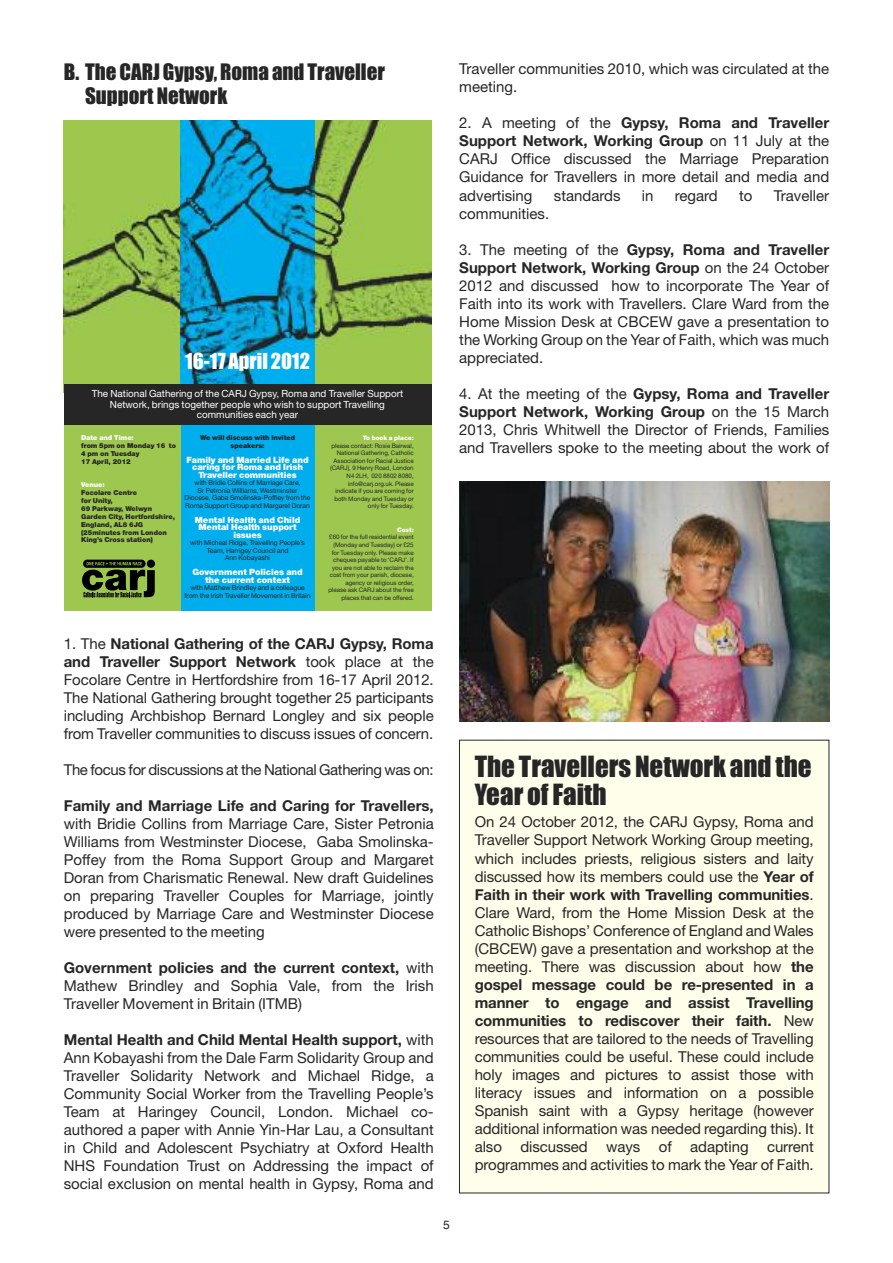
<style>
.page{position:relative;width:893px;height:1263px;background:#fff}
.page>*{position:absolute;margin:0;border:0;box-sizing:border-box;transform-origin:0 0}
.t1{font:27px/28.5px "Impact";color:#272627}
.t2{font:21px/24px "Impact";color:#272627}
.t3{font:20.4px "Impact";color:#fff}
.t4{font:15px/18px "Helvetica Neue";color:#272627;text-align:justify}
.t5{font:15px "Helvetica Neue";letter-spacing:-.025em;color:#272627}
.t6{font:700 15px "Helvetica Neue";color:#272627}
.t7{font:12px "Helvetica";color:#272627}
.t8{font:9.9px/10.5px "Helvetica Neue";color:#fff;text-align:center}
.t9{font:900 8.7px/7.5px "Helvetica Neue";letter-spacing:-.005em;color:#fff;text-align:center}
.t10{font:6.75px/7.5px "Helvetica Neue";letter-spacing:-.005em;color:#272627;text-align:center}
.t11{font:900 6.75px/7.8px "Helvetica Neue";color:#272627}
.t12{font:900 6.75px "Helvetica Neue";color:#fff}
.t13{font:6.15px/7.5px "Helvetica Neue";color:#272627;text-align:right}
.t14{font:900 6.15px "Helvetica Neue";color:#fff}
.s1{color:#222}
.s2{font-weight:700}
</style>
<div class="page">
<div style="left:459px;top:740px;width:370px;height:453px;background:#fffeea"></div>
<div style="left:64px;top:120px;width:367px;height:491px;background:#9ec74f"></div>
<div style="left:181px;top:120px;width:133px;height:491px;background:#00aded"></div>
<img style="left:431px;top:120px;width:1px;height:273px">
<img style="left:64px;top:120px;width:367px;height:264px">
<div style="left:64px;top:384px;width:367px;height:41px;background:#272627"></div>
<svg style="left:82px;top:560px;width:73px;height:37px"></svg>
<img style="left:459px;top:482px;width:370px;height:239px">
<h2 class="t2" style="left:85px;top:61px;width:301px;text-indent:-21px">B. The CARJ Gypsy, Roma and Traveller<br>Support Network</h2>
<h3 class="t3" style="left:185px;top:350px;width:126px">16-17 April 2012</h3>
<p class="t8" style="left:92px;top:389px;width:313px">The National Gathering of the CARJ Gypsy, Roma and Traveller Support<br>Network, brings together people who wish to support Travelling communities each year</p>
<p class="t12" style="left:81px;top:435px;width:54px">Date and Time:</p>
<p class="t11" style="left:81px;top:442px;width:96px">from 5pm on Monday 16 to<br>4 pm on Tuesday<br>17 April, 2012</p>
<p class="t12" style="left:81px;top:483px;width:25px">Venue:</p>
<p class="t11" style="left:81px;top:489px;width:95px">Focolare Centre<br>for Unity,<br>69 Parkway, Welwyn<br>Garden City, Hertfordshire,<br>England, AL8 6JG (25minutes from London<br>King’s Cross station)</p>
<p class="t11" style="left:200px;top:435px;width:97px;text-align:center">We will discuss with invited speakers:</p>
<p class="t9" style="left:186px;top:457px;width:124px">Family and Married Life and caring for Roma and Irish<br>Traveller communities</p>
<p class="t10" style="left:185px;top:480px;width:127px">with Bridie Collins of Marriage Care,<br>Sr Petronia Williams, Westminster Diocese, Gaba <span class="s1">Smolinska-Poffley</span> from the Roma Support Group and Margaret Doran</p>
<p class="t9" style="left:195px;top:517px;width:107px">Mental Health and Child<br>Mental Health support issues</p>
<p class="t10" style="left:190px;top:540px;width:116px">with Micheal Ridge, Travelling People’s<br>Team, Harrigey Council and<br>Ann Kobayashi</p>
<p class="t9" style="left:192px;top:569px;width:112px">Government Policies and the current context</p>
<p class="t10" style="left:185px;top:585px;width:127px">with Matthew Brindley and a colleague from the Irish Traveller Movement in Britain</p>
<p class="t14" style="left:363px;top:436px;width:53px">To book a place:</p>
<p class="t13" style="left:330px;top:442px;width:85px">please contact: Rosie Bairwal,<br>National Gathering, Catholic<br>Association for Racial Justice (CARJ), 9 Henry Road, London<br>N4 2LH, 020 8802 8080, info@carj.org.uk. Please indicate if you are coming for both Monday and Tuesday or only for Tuesday.</p>
<p class="t14" style="left:397px;top:527px;width:18px">Cost:</p>
<p class="t13" style="left:328px;top:534px;width:87px">£60 for the full residential event (Monday and Tuesday) or £25 for Tuesday only. Please make cheques payable to ‘CARJ’. If you are not able to reclaim the cost from your parish, diocese, agency or religious order, please ask CARJ about the free places that can be offered.</p>
<p class="t4" style="left:459px;top:62px;width:371px">Traveller communities 2010, which was circulated at the meeting.</p>
<p class="t4" style="left:459px;top:116px;width:371px">2. A meeting of the <span class="s2">Gypsy, Roma and Traveller Support Network, Working Group</span> on 11 July at the CARJ Office discussed the Marriage Preparation Guidance for Travellers in more detail and media and advertising</p>
<p class="t4" style="left:554px;top:188px;width:68px">standards</p>
<p class="t4" style="left:642px;top:188px;width:13px">in</p>
<p class="t4" style="left:675px;top:188px;width:45px">regard</p>
<p class="t4" style="left:739px;top:188px;width:15px">to</p>
<p class="t4" style="left:774px;top:188px;width:57px">Traveller</p>
<p class="t4" style="left:459px;top:206px;width:91px">communities.</p>
<p class="t4" style="left:459px;top:242px;width:371px">3. The meeting of the <span class="s2">Gypsy, Roma and Traveller Support Network, Working Group</span> on the 24 October 2012 and discussed how to incorporate The Year of Faith into its work with Travellers. Clare Ward from the Home Mission Desk at CBCEW gave a presentation to the Working Group on the Year of Faith, which was much appreciated.</p>
<p class="t4" style="left:459px;top:386px;width:371px">4. At the meeting of the <span class="s2">Gypsy, Roma and Traveller Support Network, Working Group</span> on the 15 March 2013, Chris Whitwell the Director of Friends, Families and Travellers spoke to the meeting about the work of</p>
<p class="t4" style="left:64px;top:636px;width:371px">1. The <span class="s2">National Gathering of the CARJ Gypsy, Roma and Traveller Support Network</span> took place at the Focolare Centre in Hertfordshire from 16-17 April 2012.<br>The National Gathering brought together 25 participants including Archbishop Bernard Longley and six people from Traveller communities to discuss issues of concern.</p>
<p class="t5" style="left:64px;top:764px;width:371px">The focus for discussions at the National Gathering was on:</p>
<p class="t6" style="left:64px;top:800px;width:371px">Family and Marriage Life and Caring for Travellers,</p>
<p class="t4" style="left:64px;top:816px;width:371px">with Bridie Collins from Marriage Care, Sister Petronia Williams from Westminster Diocese, Gaba Smolinska-Poffey from the Roma Support Group and Margaret Doran from Charismatic Renewal. New draft Guidelines on preparing Traveller Couples for Marriage, jointly produced by Marriage Care and Westminster Diocese were presented to the meeting</p>
<p class="t4" style="left:64px;top:960px;width:371px"><span class="s2">Government policies and the current context,</span> with Mathew Brindley and Sophia Vale, from the Irish Traveller Movement in Britain (ITMB)</p>
<p class="t4" style="left:64px;top:1032px;width:371px"><span class="s2">Mental Health and Child Mental Health support,</span> with Ann Kobayashi from the Dale Farm Solidarity Group and Traveller Solidarity Network and Michael Ridge, a Community Social Worker from the Travelling People’s Team at Haringey Council, London. Michael co&shy;authored a paper with Annie Yin-Har Lau, a Consultant in Child and Adolescent Psychiatry at Oxford Health NHS Foundation Trust on Addressing the impact of social exclusion on mental health in Gypsy, Roma and</p>
<p class="t7" style="left:443px;top:1217px;width:8px">5</p>
<h1 class="t1" style="left:475px;top:753px;width:338px">The Travellers Network and the<br>Year ofFaith</h1>
<p class="t4" style="left:475px;top:815px;width:341px">On 24 October 2012, the CARJ Gypsy, Roma and Traveller Support Network Working Group meeting, which includes priests, religious sisters and laity discussed how its members could use the <span class="s2">Year of Faith in their work with Travelling communities</span>.<br>Clare Ward, from the Home Mission Desk at the Catholic Bishops’ Conference of England and Wales (CBCEW) gave a presentation and workshop at the meeting. There was discussion about how <span class="s2">the gospel message could be re-presented in a manner to engage and assist Travelling communities to rediscover their faith.</span> New resources that are tailored to the needs of Travelling communities could be useful. These could include holy images and pictures to assist those with literacy issues and information on a possible Spanish saint with a Gypsy heritage (however additional information was needed regarding this). It also discussed ways of adapting current programmes and activities to mark the Year of Faith.</p>
</div>
